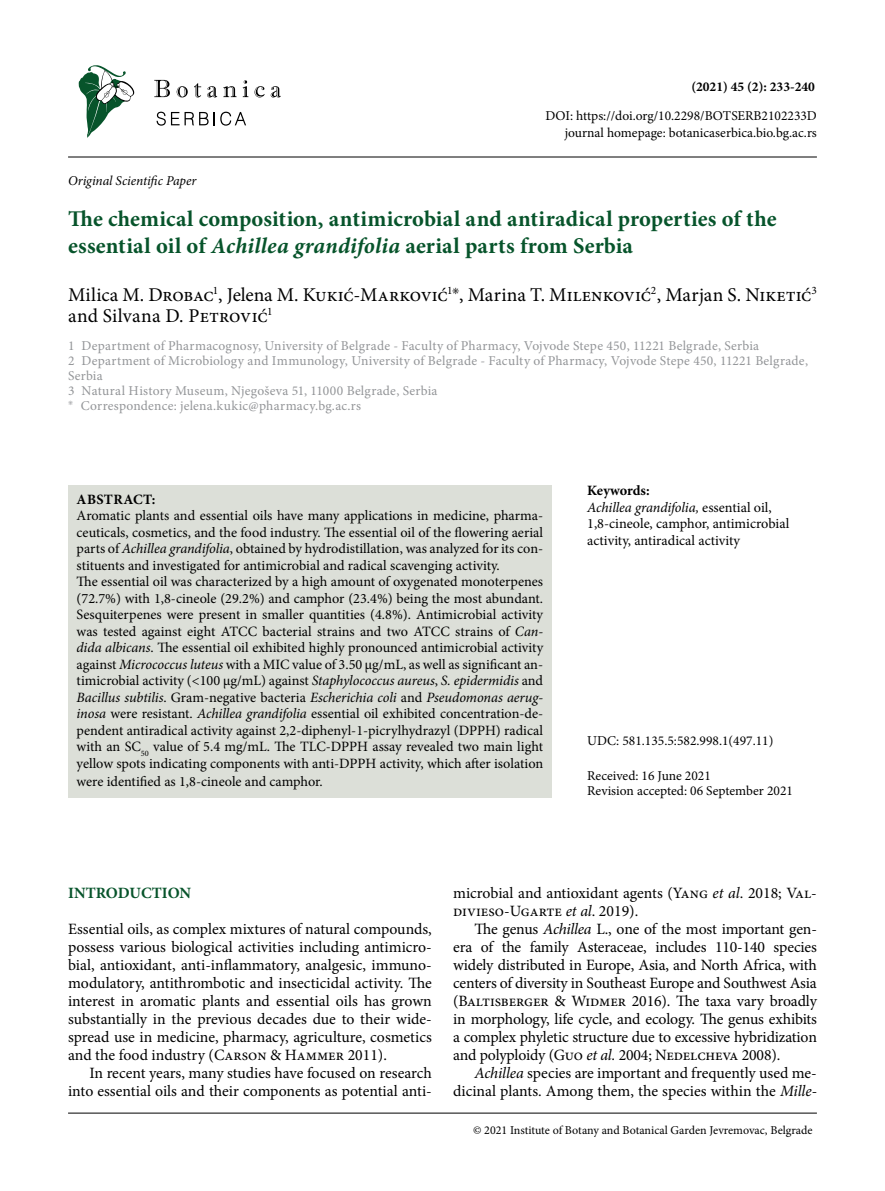
<style>
.page{position:relative;width:885px;height:1191px;background:#fff}
.page>*{position:absolute;margin:0;border:0;box-sizing:border-box;transform-origin:0 0}
.t1{font:700 22.5px/27px "Minion Pro";letter-spacing:.01em;color:#07542b}
.t2{font:19.5px/21px "Minion Pro";letter-spacing:-.005em;color:#000}
.t3{font:15.75px/18px "Minion Pro";letter-spacing:-.005em;color:#000;text-align:justify}
.t4{font:700 15.75px "Minion Pro";color:#07542b}
.t5{font:14.25px/16.5px "Minion Pro";letter-spacing:-.005em;color:#000}
.t6{font:700 14.25px "Minion Pro";letter-spacing:.025em;color:#000}
.t7{font:13.5px/15px "Minion Pro";letter-spacing:.015em;color:#939598}
.t8{font:13.5px/16.2px "Minion Pro";color:#000;text-align:right}
.t9{font:italic 13.5px "Minion Pro";letter-spacing:-.005em;color:#000}
.t10{font:700 13.5px "Minion Pro";color:#000}
.t11{font:12px "Minion Pro";color:#000}
.s1{font-style:italic}
.s2{font-weight:700}
</style>
<div class="page">
<hr style="left:68px;top:157px;width:748px;height:1px;background:#000">
<hr style="left:68px;top:1112px;width:748px;height:1px;background:#000">
<div style="left:68px;top:485px;width:483px;height:312px;background:#dcdfd8"></div>
<svg style="left:78px;top:65px;width:56px;height:73px"></svg>
<svg style="left:156px;top:112px;width:52px;height:14px"></svg>
<svg style="left:214px;top:112px;width:32px;height:14px"></svg>
<svg style="left:154px;top:80px;width:16px;height:17px"></svg>
<svg style="left:177px;top:86px;width:11px;height:11px"></svg>
<svg style="left:194px;top:83px;width:7px;height:14px"></svg>
<svg style="left:207px;top:86px;width:10px;height:11px"></svg>
<svg style="left:223px;top:86px;width:13px;height:11px"></svg>
<svg style="left:243px;top:80px;width:5px;height:17px"></svg>
<svg style="left:254px;top:86px;width:11px;height:11px"></svg>
<svg style="left:271px;top:86px;width:10px;height:11px"></svg>
<p class="t9" style="left:68px;top:172px;width:130px">Original Scientific Paper</p>
<p class="t10" style="left:691px;top:78px;width:125px">(2021) 45 (2): 233-240</p>
<p class="t8" style="left:545px;top:108px;width:273px">DOI: https://doi.org/10.2298/BOTSERB2102233D journal homepage: botanicaserbica.bio.bg.ac.rs</p>
<h1 class="t1" style="left:68px;top:205px;width:710px">The chemical composition, antimicrobial and antiradical properties of the essential oil of <span class="s1">Achillea grandifolia</span> aerial parts from Serbia</h1>
<h2 class="t2" style="left:68px;top:284px;width:750px">Milica M. Drobac<sup>1</sup>, Jelena M. Kukić-Marković<sup>1✳</sup>, Marina T. Milenković<sup>2</sup>, Marjan S. Niketić<sup>3 </sup>and Silvana D. Petrović<sup>1</sup></h2>
<p class="t7" style="left:68px;top:338px;width:741px">1 Department of Pharmacognosy, University of Belgrade - Faculty of Pharmacy, Vojvode Stepe 450, 11221 Belgrade, Serbia<br>2 Department of Microbiology and Immunology, University of Belgrade - Faculty of Pharmacy, Vojvode Stepe 450, 11221 Belgrade, Serbia<br>3 Natural History Museum, Njegoševa 51, 11000 Belgrade, Serbia<br><sup>✳</sup> Correspondence: jelena.kukic@pharmacy.bg.ac.rs</p>
<p class="t6" style="left:77px;top:489px;width:80px">ABSTRACT:</p>
<p class="t5" style="left:77px;top:507px;width:468px">Aromatic plants and essential oils have many applications in medicine, pharma&shy;ceuticals, cosmetics, and the food industry. The essential oil of the flowering aerial parts of <span class="s1">Achillea grandifolia</span>, obtained by hydrodistillation, was analyzed for its con&shy;stituents and investigated for antimicrobial and radical scavenging activity.<br>The essential oil was characterized by a high amount of oxygenated monoterpenes (72.7%) with 1,8-cineole (29.2%) and camphor (23.4%) being the most abundant.<br>Sesquiterpenes were present in smaller quantities (4.8%). Antimicrobial activity was tested against eight ATCC bacterial strains and two ATCC strains of <span class="s1">Can&shy;dida albicans</span>. The essential oil exhibited highly pronounced antimicrobial activity against <span class="s1">Micrococcus luteus</span> with a MIC value of 3.50 µg/mL, as well as significant an&shy;timicrobial activity (&lt;100 μg/mL) against <span class="s1">Staphylococcus aureus</span>, <span class="s1">S. epidermidis</span> and <span class="s1">Bacillus subtilis</span>. Gram-negative bacteria <span class="s1">Escherichia coli</span> and <span class="s1">Pseudomonas aerug&shy;inosa</span> were resistant. <span class="s1">Achillea grandifolia</span> essential oil exhibited concentration-de&shy;pendent antiradical activity against 2,2-diphenyl-1-picrylhydrazyl (DPPH) radical with an SC<sub>50</sub> value of 5.4 mg/mL. The TLC-DPPH assay revealed two main light yellow spots indicating components with anti-DPPH activity, which after isolation</p>
<p class="t5" style="left:77px;top:773px;width:248px">were identified as 1,8-cineole and camphor.</p>
<p class="t5" style="left:587px;top:482px;width:203px"><span class="s2">Keywords:<br></span><span class="s1">Achillea grandifolia,</span> essential oil,<br>1,8-cineole, camphor, antimicrobial activity, antiradical activity</p>
<p class="t8" style="left:587px;top:732px;width:188px">UDC: 581.135.5:582.998.1(497.11)</p>
<p class="t8" style="left:587px;top:768px;width:207px;line-height:15px;text-align:left">Received: 16 June 2021<br>Revision accepted: 06 September 2021</p>
<p class="t4" style="left:68px;top:881px;width:125px">INTRODUCTION</p>
<p class="t3" style="left:68px;top:919px;width:365px">Essential oils, as complex mixtures of natural compounds, possess various biological activities including antimicro&shy;bial, antioxidant, anti-inflammatory, analgesic, immuno&shy;modulatory, antithrombotic and insecticidal activity. The interest in aromatic plants and essential oils has grown substantially in the previous decades due to their wide&shy;spread use in medicine, pharmacy, agriculture, cosmetics and the food industry (Carson &amp; Hammer 2011).</p>
<p class="t3" style="left:68px;top:1063px;width:365px;text-align:right">In recent years, many studies have focused on research into essential oils and their components as potential anti-</p>
<p class="t3" style="left:453px;top:883px;width:365px">microbial and antioxidant agents (Yang <span class="s1">et al</span>. 2018; Val&shy;divieso-Ugarte <span class="s1">et al</span>. 2019).</p>
<p class="t3" style="left:453px;top:919px;width:365px;text-indent:21px">The genus <span class="s1">Achillea</span> L., one of the most important gen&shy;era of the family Asteraceae, includes 110-140 species widely distributed in Europe, Asia, and North Africa, with centers of diversity in Southeast Europe and Southwest Asia (Baltisberger &amp; Widmer 2016). The taxa vary broadly in morphology, life cycle, and ecology. The genus exhibits a complex phyletic structure due to excessive hybridization and polyploidy (Guo <span class="s1">et al.</span> 2004; Nedelcheva 2008).</p>
<p class="t3" style="left:453px;top:1063px;width:365px;text-align:right"><span class="s1">Achillea</span> species are important and frequently used me&shy;dicinal plants. Among them, the species within the <span class="s1">Mille-</span></p>
<p class="t11" style="left:473px;top:1121px;width:341px">© 2021 Institute of Botany and Botanical Garden Jevremovac, Belgrade</p>
</div>
